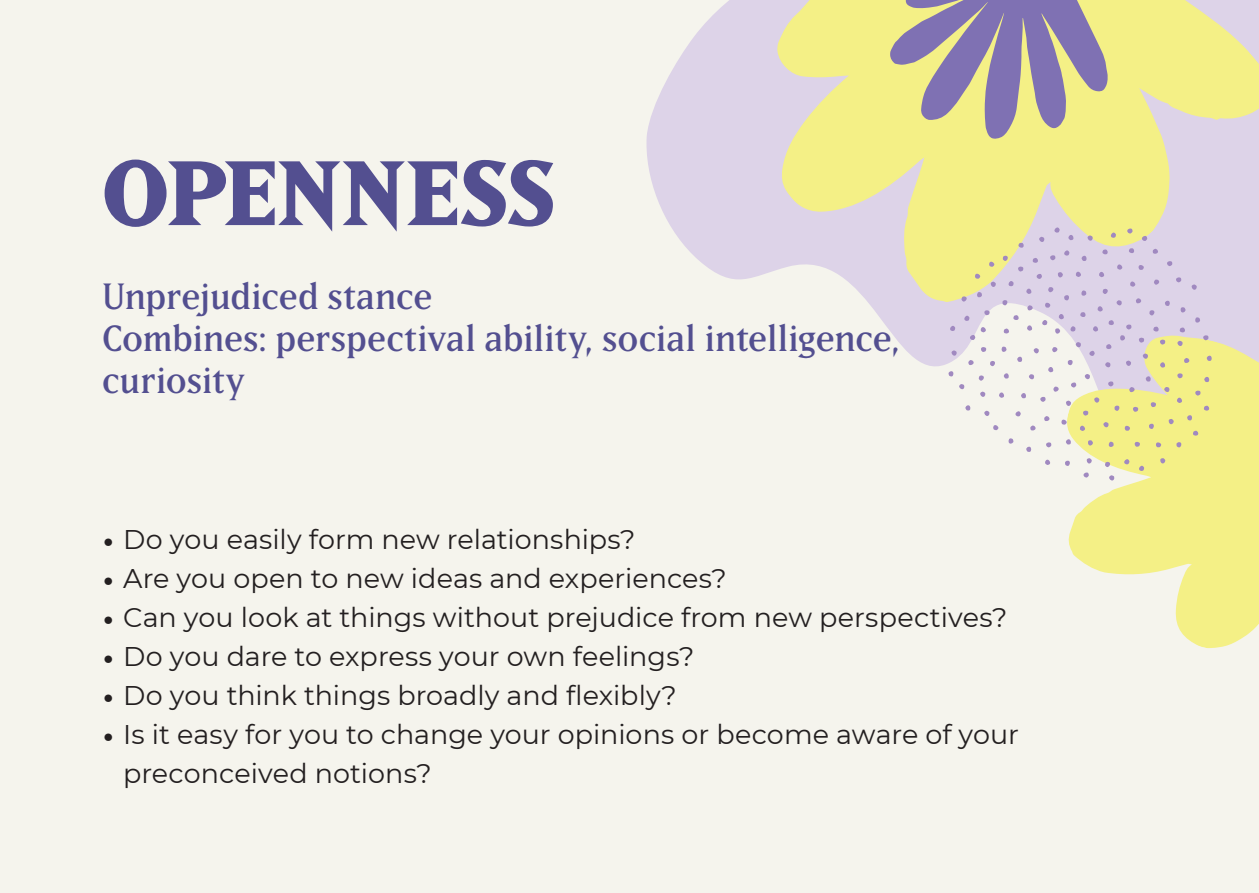
<style>
.page{position:relative;width:1259px;height:893px;background:#f5f4ed}
.page>*{position:absolute;margin:0;border:0;box-sizing:border-box;transform-origin:0 0}
.t1{font:800 90px "Matrix IIOT";letter-spacing:.005em;color:#534f90}
.Ingressi{font:36px/42px "Matrix IIOT";color:#534f90}
.t2{font:27px/39px "Montserrat";color:#231f20}
.s1{font-family:"Matrix IIOT";font-size:36px}
</style>
<div class="page">
<svg style="left:646px;top:0;width:613px;height:463px"></svg>
<svg style="left:777px;top:0;width:482px;height:302px;background:#eae4b0"></svg>
<svg style="left:1065px;top:335px;width:194px;height:313px;fill:#f4f086"></svg>
<svg style="left:890px;top:0;width:218px;height:140px;background:#b3a99e"></svg>
<svg style="left:1093px;top:397px;width:7px;height:7px"></svg>
<svg style="left:1203px;top:406px;width:7px;height:5px"></svg>
<svg style="left:948px;top:370px;width:5px;height:6px"></svg>
<svg style="left:1082px;top:472px;width:7px;height:6px"></svg>
<svg style="left:1008px;top:438px;width:5px;height:7px"></svg>
<svg style="left:1116px;top:263px;width:7px;height:7px"></svg>
<svg style="left:1047px;top:366px;width:6px;height:7px"></svg>
<svg style="left:1065px;top:460px;width:5px;height:6px"></svg>
<svg style="left:1176px;top:441px;width:5px;height:7px"></svg>
<svg style="left:1128px;top:248px;width:7px;height:5px"></svg>
<svg style="left:1017px;top:355px;width:5px;height:7px"></svg>
<svg style="left:1014px;top:411px;width:7px;height:6px"></svg>
<svg style="left:1084px;top:374px;width:7px;height:6px"></svg>
<svg style="left:1003px;top:372px;width:6px;height:7px"></svg>
<svg style="left:978px;top:375px;width:6px;height:6px"></svg>
<svg style="left:1044px;top:458px;width:6px;height:7px"></svg>
<svg style="left:1149px;top:309px;width:6px;height:7px"></svg>
<svg style="left:1137px;top:337px;width:7px;height:6px"></svg>
<svg style="left:1193px;top:431px;width:6px;height:5px"></svg>
<svg style="left:1187px;top:414px;width:5px;height:6px"></svg>
<svg style="left:1020px;top:392px;width:6px;height:6px"></svg>
<svg style="left:1201px;top:335px;width:7px;height:5px"></svg>
<svg style="left:1168px;top:419px;width:6px;height:7px"></svg>
<svg style="left:1135px;top:298px;width:7px;height:6px"></svg>
<svg style="left:1204px;top:375px;width:5px;height:7px"></svg>
<svg style="left:1164px;top:300px;width:6px;height:6px"></svg>
<svg style="left:1038px;top:237px;width:7px;height:6px"></svg>
<svg style="left:949px;top:325px;width:6px;height:7px"></svg>
<svg style="left:1025px;top:287px;width:7px;height:7px"></svg>
<svg style="left:1027px;top:305px;width:7px;height:6px"></svg>
<svg style="left:1133px;top:442px;width:7px;height:5px"></svg>
<svg style="left:979px;top:391px;width:7px;height:7px"></svg>
<svg style="left:1158px;top:339px;width:7px;height:6px"></svg>
<svg style="left:1140px;top:235px;width:7px;height:7px"></svg>
<svg style="left:1026px;top:324px;width:6px;height:7px"></svg>
<svg style="left:977px;top:292px;width:5px;height:6px"></svg>
<svg style="left:1030px;top:425px;width:7px;height:6px"></svg>
<svg style="left:990px;top:360px;width:5px;height:7px"></svg>
<svg style="left:1191px;top:284px;width:6px;height:7px"></svg>
<svg style="left:1102px;top:288px;width:6px;height:7px"></svg>
<svg style="left:1145px;top:375px;width:6px;height:7px"></svg>
<svg style="left:1155px;top:442px;width:6px;height:5px"></svg>
<svg style="left:1125px;top:360px;width:7px;height:7px"></svg>
<svg style="left:1075px;top:271px;width:6px;height:6px"></svg>
<svg style="left:1048px;top:286px;width:6px;height:7px"></svg>
<svg style="left:1152px;top:249px;width:7px;height:5px"></svg>
<svg style="left:1081px;top:290px;width:5px;height:7px"></svg>
<svg style="left:1108px;top:475px;width:7px;height:6px"></svg>
<svg style="left:1159px;top:458px;width:7px;height:7px"></svg>
<svg style="left:1003px;top:255px;width:5px;height:6px"></svg>
<svg style="left:1153px;top:279px;width:7px;height:6px"></svg>
<svg style="left:1165px;top:261px;width:7px;height:5px"></svg>
<svg style="left:1008px;top:280px;width:5px;height:7px"></svg>
<svg style="left:1028px;top:374px;width:7px;height:6px"></svg>
<svg style="left:1053px;top:386px;width:7px;height:6px"></svg>
<svg style="left:1065px;top:438px;width:6px;height:7px"></svg>
<svg style="left:1116px;top:300px;width:6px;height:6px"></svg>
<svg style="left:958px;top:384px;width:7px;height:6px"></svg>
<svg style="left:1064px;top:294px;width:5px;height:7px"></svg>
<svg style="left:1026px;top:445px;width:5px;height:7px"></svg>
<svg style="left:1035px;top:273px;width:7px;height:7px"></svg>
<svg style="left:980px;top:347px;width:6px;height:5px"></svg>
<svg style="left:1102px;top:422px;width:7px;height:6px"></svg>
<svg style="left:1176px;top:373px;width:6px;height:5px"></svg>
<svg style="left:1092px;top:325px;width:6px;height:7px"></svg>
<svg style="left:1067px;top:233px;width:7px;height:7px"></svg>
<svg style="left:1104px;top:362px;width:7px;height:6px"></svg>
<svg style="left:1057px;top:272px;width:6px;height:7px"></svg>
<svg style="left:1180px;top:307px;width:5px;height:7px"></svg>
<svg style="left:1044px;top:442px;width:7px;height:6px"></svg>
<svg style="left:1087px;top:440px;width:6px;height:7px"></svg>
<svg style="left:983px;top:410px;width:7px;height:7px"></svg>
<svg style="left:1110px;top:232px;width:6px;height:7px"></svg>
<svg style="left:1088px;top:350px;width:7px;height:7px"></svg>
<svg style="left:988px;top:261px;width:7px;height:6px"></svg>
<svg style="left:992px;top:424px;width:7px;height:6px"></svg>
<svg style="left:1013px;top:315px;width:6px;height:5px"></svg>
<svg style="left:1176px;top:341px;width:7px;height:6px"></svg>
<svg style="left:1163px;top:387px;width:7px;height:6px"></svg>
<svg style="left:1048px;top:255px;width:7px;height:6px"></svg>
<svg style="left:1033px;top:348px;width:6px;height:7px"></svg>
<svg style="left:1016px;top:266px;width:7px;height:5px"></svg>
<svg style="left:1194px;top:390px;width:6px;height:6px"></svg>
<svg style="left:1086px;top:458px;width:6px;height:7px"></svg>
<svg style="left:1114px;top:405px;width:5px;height:6px"></svg>
<svg style="left:1067px;top:359px;width:5px;height:6px"></svg>
<svg style="left:1138px;top:465px;width:6px;height:7px"></svg>
<svg style="left:1070px;top:326px;width:5px;height:6px"></svg>
<svg style="left:1054px;top:328px;width:6px;height:7px"></svg>
<svg style="left:1106px;top:381px;width:7px;height:6px"></svg>
<svg style="left:1063px;top:250px;width:6px;height:7px"></svg>
<svg style="left:1079px;top:425px;width:6px;height:6px"></svg>
<svg style="left:1052px;top:346px;width:6px;height:7px"></svg>
<svg style="left:1153px;top:327px;width:6px;height:5px"></svg>
<svg style="left:1065px;top:400px;width:6px;height:7px"></svg>
<svg style="left:1129px;top:386px;width:7px;height:7px"></svg>
<svg style="left:1075px;top:342px;width:7px;height:6px"></svg>
<svg style="left:1087px;top:235px;width:6px;height:7px"></svg>
<svg style="left:1142px;top:353px;width:7px;height:7px"></svg>
<svg style="left:1131px;top:407px;width:7px;height:5px"></svg>
<svg style="left:1081px;top:254px;width:5px;height:7px"></svg>
<svg style="left:1002px;top:299px;width:5px;height:7px"></svg>
<svg style="left:963px;top:310px;width:26px;height:31px"></svg>
<svg style="left:1125px;top:228px;width:7px;height:6px"></svg>
<svg style="left:961px;top:295px;width:6px;height:7px"></svg>
<svg style="left:1108px;top:441px;width:5px;height:7px"></svg>
<svg style="left:1039px;top:396px;width:7px;height:6px"></svg>
<svg style="left:968px;top:359px;width:7px;height:7px"></svg>
<svg style="left:1179px;top:327px;width:7px;height:6px"></svg>
<svg style="left:1032px;top:258px;width:7px;height:5px"></svg>
<svg style="left:1098px;top:271px;width:6px;height:6px"></svg>
<svg style="left:1176px;top:396px;width:6px;height:7px"></svg>
<svg style="left:1102px;top:249px;width:6px;height:5px"></svg>
<svg style="left:1069px;top:382px;width:7px;height:6px"></svg>
<svg style="left:1096px;top:305px;width:7px;height:7px"></svg>
<svg style="left:951px;top:350px;width:6px;height:7px"></svg>
<svg style="left:1058px;top:313px;width:6px;height:7px"></svg>
<svg style="left:998px;top:391px;width:6px;height:7px"></svg>
<svg style="left:1123px;top:459px;width:6px;height:6px"></svg>
<svg style="left:1018px;top:243px;width:6px;height:5px"></svg>
<svg style="left:1129px;top:280px;width:7px;height:7px"></svg>
<svg style="left:1044px;top:416px;width:7px;height:6px"></svg>
<svg style="left:1041px;top:319px;width:6px;height:7px"></svg>
<svg style="left:1149px;top:423px;width:5px;height:6px"></svg>
<svg style="left:1001px;top:347px;width:5px;height:6px"></svg>
<svg style="left:990px;top:281px;width:6px;height:7px"></svg>
<svg style="left:1081px;top:410px;width:7px;height:6px"></svg>
<svg style="left:965px;top:404px;width:5px;height:7px"></svg>
<svg style="left:1195px;top:317px;width:5px;height:7px"></svg>
<svg style="left:1159px;top:361px;width:6px;height:7px"></svg>
<svg style="left:1105px;top:461px;width:5px;height:7px"></svg>
<svg style="left:1053px;top:227px;width:7px;height:7px"></svg>
<svg style="left:1106px;top:320px;width:25px;height:29px"></svg>
<svg style="left:1149px;top:402px;width:7px;height:5px"></svg>
<svg style="left:1060px;top:419px;width:7px;height:6px"></svg>
<svg style="left:974px;top:273px;width:6px;height:6px"></svg>
<svg style="left:1003px;top:328px;width:7px;height:6px"></svg>
<svg style="left:1080px;top:312px;width:6px;height:5px"></svg>
<svg style="left:1138px;top:265px;width:6px;height:5px"></svg>
<svg style="left:1044px;top:302px;width:6px;height:6px"></svg>
<svg style="left:1124px;top:425px;width:6px;height:6px"></svg>
<svg style="left:1174px;top:277px;width:7px;height:6px"></svg>
<svg style="left:1183px;top:357px;width:7px;height:6px"></svg>
<svg style="left:1206px;top:354px;width:6px;height:7px"></svg>
<p class="t1" style="left:102px;top:138px;width:455px">OPENNESS</p>
<p class="Ingressi" style="left:102px;top:275px;width:799px">Unprejudiced stance<br>Combines: perspectival ability, social intelligence, curiosity</p>
<p class="t2" style="left:102px;top:519px;width:535px"><span class="s1">•</span> Do you easily form new relationships?</p>
<p class="t2" style="left:102px;top:558px;width:626px"><span class="s1">•</span> Are you open to new ideas and experiences?</p>
<p class="t2" style="left:102px;top:597px;width:907px"><span class="s1">•</span> Can you look at things without prejudice from new perspectives?</p>
<p class="t2" style="left:102px;top:636px;width:594px"><span class="s1">•</span> Do you dare to express your own feelings?</p>
<p class="t2" style="left:102px;top:675px;width:576px"><span class="s1">•</span> Do you think things broadly and flexibly?</p>
<p class="t2" style="left:123px;top:714px;width:897px;text-indent:-21px"><span class="s1">•</span> Is it easy for you to change your opinions or become aware of your preconceived notions?</p>
</div>
